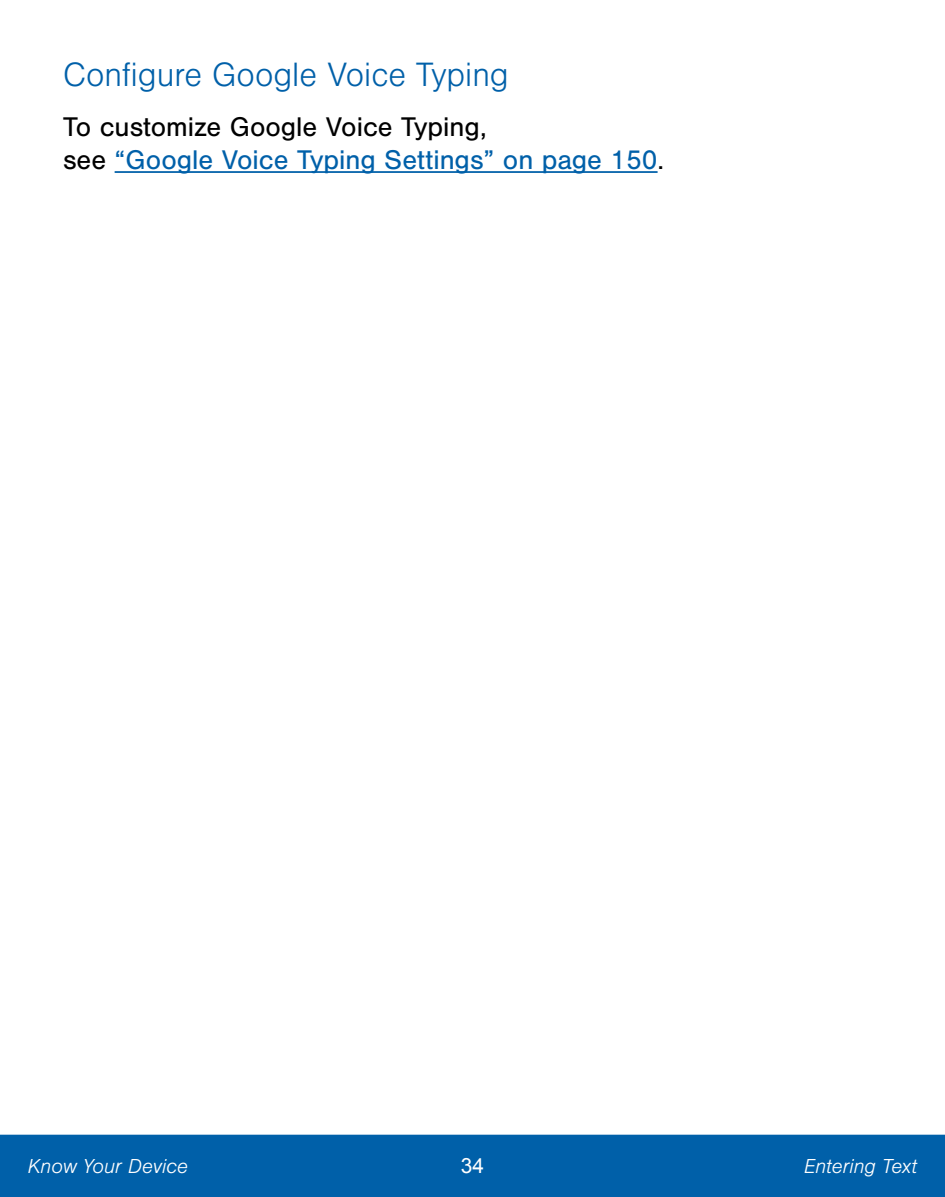
<style>
.page{position:relative;width:945px;height:1197px;background:#fff}
.page>*{position:absolute;margin:0;border:0;box-sizing:border-box;transform-origin:0 0}
.t1{font:300 35px "Nimbus San";color:#0060a9}
.t2{font:28px/33.6px "Nimbus San";color:#0060a9}
.t3{font:italic 300 21px "Nimbus San";color:#fff}
.t4{font:21px "Arial";color:#fff}
.s1{color:#000}
</style>
<div class="page">
<div style="left:0;top:1135px;width:945px;height:62px;background:#0060a9"></div>
<hr style="left:115px;top:171px;width:543px;height:2px;background:#0060a9">
<h5 class="t1" style="left:63px;top:56px;width:447px">Configure Google Voice Typing</h5>
<p class="t2" style="left:63px;top:110px;width:603px"><span class="s1">To customize Google Voice Typing,<br>see</span> “Google Voice Typing Settings” on page 150<span class="s1">.</span></p>
<p class="t3" style="left:28px;top:1155px;width:162px">Know Your Device</p>
<p class="t4" style="left:461px;top:1152px;width:25px">34</p>
<p class="t3" style="left:804px;top:1155px;width:115px">Entering Text</p>
</div>
